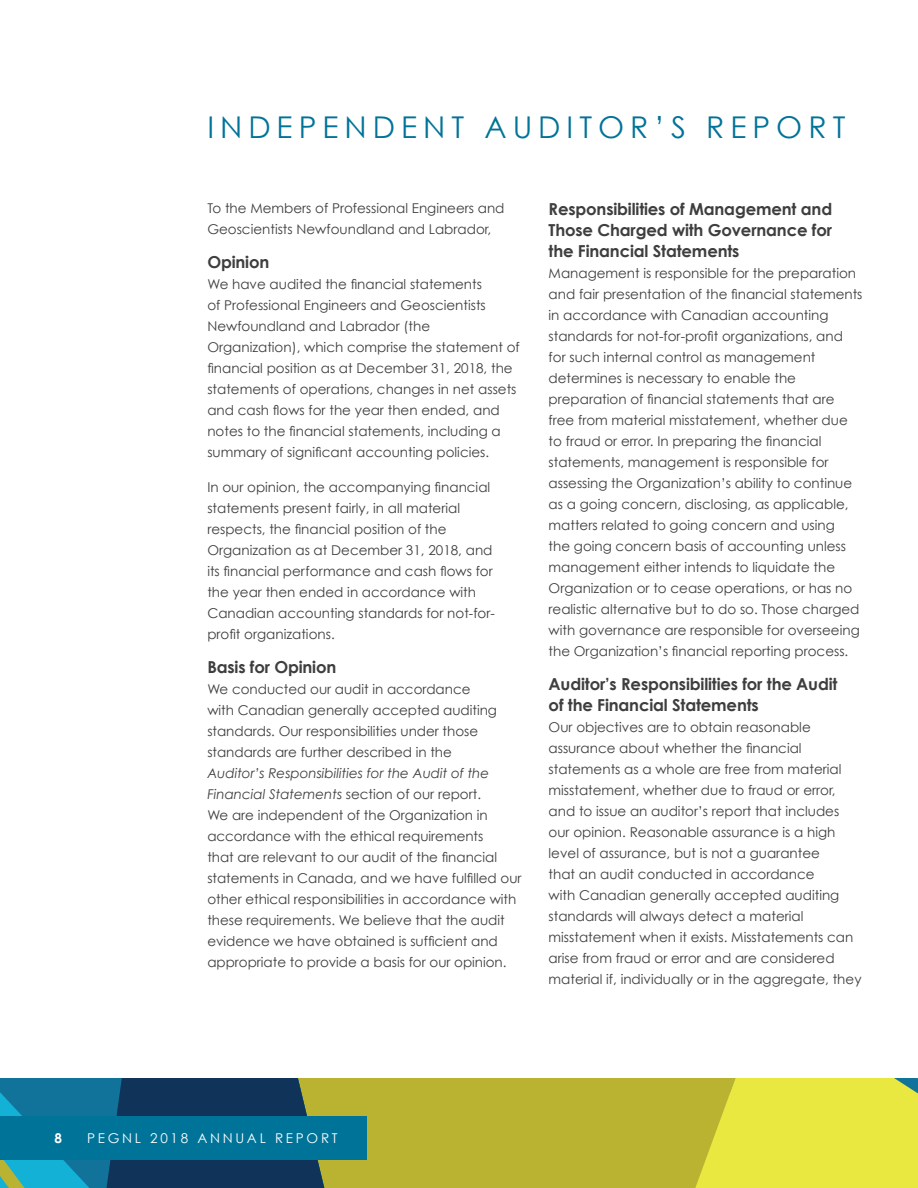
<style>
.page{position:relative;width:918px;height:1188px;background:#fff}
.page>*{position:absolute;margin:0;border:0;box-sizing:border-box;transform-origin:0 0}
.t1{font:30px "Century Gothic";letter-spacing:.2em;color:#007398}
.t2{font:700 16.5px/21px "Century Gothic";letter-spacing:-.01em;color:#3e3e3f;text-align:justify}
.t3{font:13.5px/21px "Century Gothic";color:#3e3e3f}
.t4{font:13.5px "Century Gothic";letter-spacing:.2em;color:#fff}
.t5{font:700 13.5px "Century Gothic";color:#fff}
.s1{font-style:italic}
</style>
<div class="page">
<svg style="left:478px;top:1078px;width:440px;height:110px;background:#ceca39"></svg>
<svg style="left:0;top:1078px;width:478px;height:110px;background:#5b7c58"></svg>
<div style="left:0;top:1116px;width:367px;height:43px;background:#007398"></div>
<p class="t1" style="left:207px;top:109px;width:640px">INDEPENDENT AUDITOR’S REPORT</p>
<p class="t3" style="left:207px;top:197px;width:299px">To the Members of Professional Engineers and<br>Geoscientists Newfoundland and Labrador,</p>
<p class="t2" style="left:207px;top:251px;width:64px">Opinion</p>
<p class="t3" style="left:207px;top:274px;width:314px">We have audited the financial statements<br>of Professional Engineers and Geoscientists Newfoundland and Labrador (the Organization), which comprise the statement of financial position as at December 31, 2018, the statements of operations, changes in net assets and cash flows for the year then ended, and notes to the financial statements, including a summary of significant accounting policies.</p>
<p class="t3" style="left:207px;top:476px;width:289px">In our opinion, the accompanying financial statements present fairly, in all material respects, the financial position of the Organization as at December 31, 2018, and its financial performance and cash flows for the year then ended in accordance with Canadian accounting standards for not-for&shy;profit organizations.</p>
<p class="t2" style="left:207px;top:656px;width:131px">Basis for Opinion</p>
<p class="t3" style="left:207px;top:679px;width:316px">We conducted our audit in accordance<br>with Canadian generally accepted auditing standards. Our responsibilities under those standards are further described in the<br><span class="s1">Auditor’s Responsibilities for the Audit of the Financial Statements</span> section of our report.<br>We are independent of the Organization in accordance with the ethical requirements<br>that are relevant to our audit of the financial statements in Canada, and we have fulfilled our other ethical responsibilities in accordance with these requirements. We believe that the audit evidence we have obtained is sufficient and appropriate to provide a basis for our opinion.</p>
<p class="t2" style="left:549px;top:198px;width:285px">Responsibilities of Management and Those Charged with Governance for the Financial Statements</p>
<p class="t3" style="left:549px;top:262px;width:315px">Management is responsible for the preparation and fair presentation of the financial statements in accordance with Canadian accounting standards for not-for-profit organizations, and for such internal control as management determines is necessary to enable the preparation of financial statements that are free from material misstatement, whether due to fraud or error. In preparing the financial statements, management is responsible for assessing the Organization’s ability to continue as a going concern, disclosing, as applicable, matters related to going concern and using<br>the going concern basis of accounting unless management either intends to liquidate the Organization or to cease operations, or has no realistic alternative but to do so. Those charged with governance are responsible for overseeing the Organization’s financial reporting process.</p>
<p class="t2" style="left:549px;top:674px;width:290px">Auditor’s Responsibilities for the Audit of the Financial Statements</p>
<p class="t3" style="left:549px;top:717px;width:314px">Our objectives are to obtain reasonable assurance about whether the financial statements as a whole are free from material misstatement, whether due to fraud or error, and to issue an auditor’s report that includes our opinion. Reasonable assurance is a high level of assurance, but is not a guarantee<br>that an audit conducted in accordance<br>with Canadian generally accepted auditing standards will always detect a material misstatement when it exists. Misstatements can arise from fraud or error and are considered material if, individually or in the aggregate, they</p>
<p class="t5" style="left:55px;top:1129px;width:9px">8</p>
<p class="t4" style="left:87px;top:1130px;width:252px">PEGNL 2018 ANNUAL REPORT</p>
</div>
